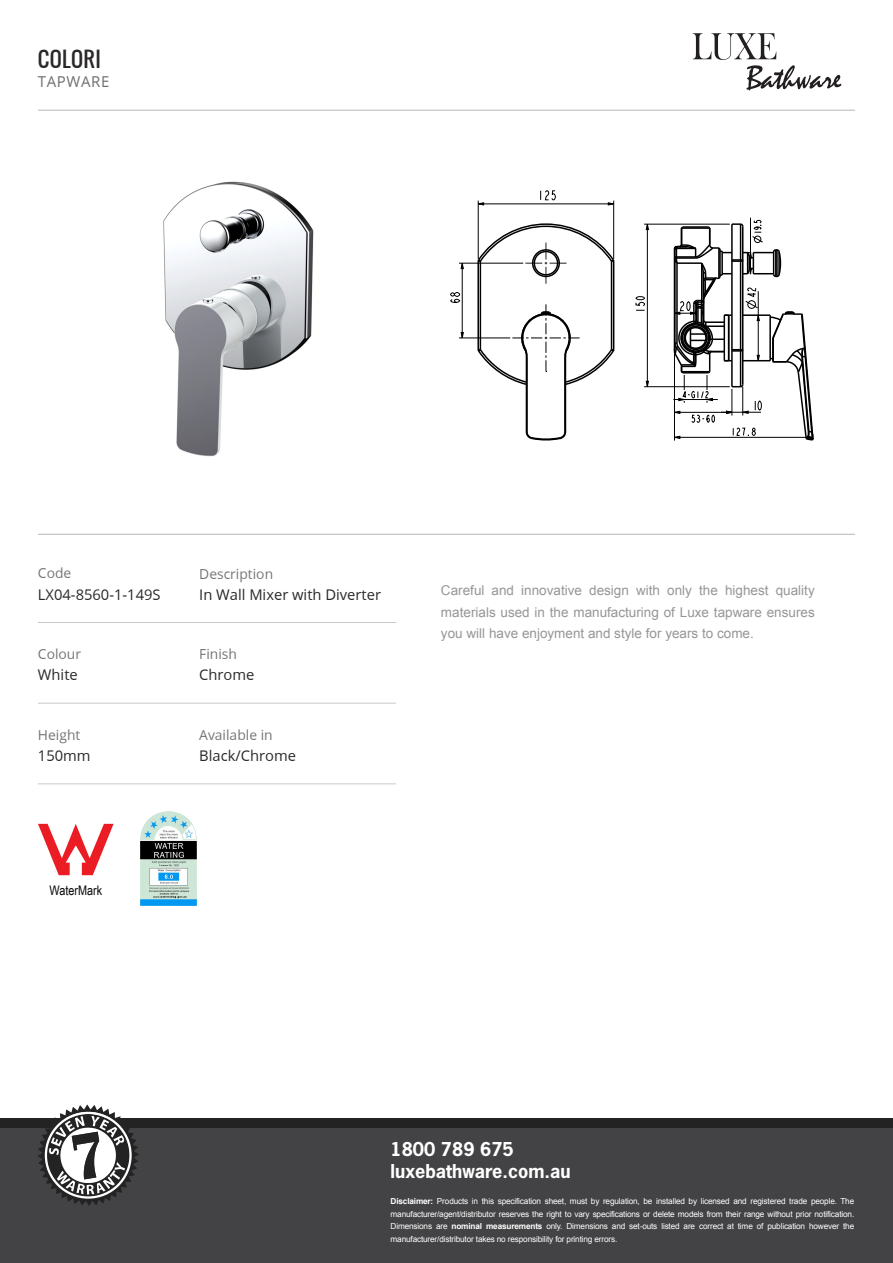
<style>
.page{position:relative;width:893px;height:1263px;background:#fff}
.page>*{position:absolute;margin:0;border:0;box-sizing:border-box;transform-origin:0 0}
.t1{font:21px "Oswald";letter-spacing:.02em;color:#2b2828}
.t2{font:700 18px/21.6px "News Gothic Std";color:#fff}
.t3{font:15px "Open Sans";letter-spacing:.04em;color:#707070}
.t4{font:14.7px "Open Sans";color:#2b2828}
.t5{font:13.8px "Open Sans";color:#757575}
.t6{font:13.5px/21.6px "Arial";color:#969696;text-align:justify}
.t7{font:13.2px "Arial Narrow";color:#060708}
.t8{font:8.25px/12.6px "Arial";letter-spacing:-.02em;color:#fff;text-align:justify}
.s1{font-weight:700}
</style>
<div class="page">
<hr style="left:38px;top:110px;width:817px;height:1px;background:#b5b5b5">
<hr style="left:38px;top:534px;width:817px;height:1px;background:#b5b5b5">
<hr style="left:38px;top:622px;width:358px;height:1px;background:#c9c9c9">
<hr style="left:38px;top:783px;width:358px;height:1px;background:#c9c9c9">
<hr style="left:38px;top:703px;width:358px;height:1px;background:#c9c9c9">
<svg style="left:38px;top:824px;width:76px;height:51px"></svg>
<img style="left:141px;top:811px;width:55px;height:94px">
<img style="left:163px;top:181px;width:151px;height:276px">
<svg style="left:540px;top:190px;width:16px;height:11px"></svg>
<svg style="left:607px;top:202px;width:8px;height:4px"></svg>
<svg style="left:477px;top:202px;width:7px;height:4px"></svg>
<svg style="left:450px;top:292px;width:11px;height:11px"></svg>
<svg style="left:460px;top:262px;width:4px;height:7px"></svg>
<svg style="left:460px;top:332px;width:4px;height:6px"></svg>
<svg style="left:635px;top:296px;width:11px;height:15px"></svg>
<svg style="left:645px;top:380px;width:4px;height:8px"></svg>
<svg style="left:645px;top:223px;width:4px;height:7px"></svg>
<hr style="left:477px;top:261px;width:2px;height:89px;background:#000">
<hr style="left:480px;top:261px;width:1px;height:89px;background:#000">
<hr style="left:526px;top:357px;width:2px;height:75px;background:#000">
<hr style="left:611px;top:261px;width:1px;height:89px;background:#000">
<hr style="left:613px;top:261px;width:1px;height:89px;background:#000">
<svg style="left:476px;top:223px;width:139px;height:61px"></svg>
<hr style="left:647px;top:224px;width:1px;height:163px;background:#000">
<hr style="left:644px;top:386px;width:86px;height:1px;background:#000">
<hr style="left:750px;top:218px;width:1px;height:56px;background:#000">
<hr style="left:644px;top:224px;width:86px;height:1px;background:#000">
<hr style="left:462px;top:263px;width:1px;height:75px;background:#000">
<hr style="left:478px;top:201px;width:1px;height:58px;background:#000">
<hr style="left:459px;top:338px;width:51px;height:1px;background:#000">
<hr style="left:613px;top:201px;width:1px;height:58px;background:#000">
<hr style="left:459px;top:263px;width:64px;height:1px;background:#000">
<hr style="left:478px;top:203px;width:136px;height:1px;background:#000">
<hr style="left:564px;top:357px;width:2px;height:75px;background:#000">
<svg style="left:672px;top:219px;width:142px;height:222px"></svg>
<svg style="left:476px;top:304px;width:139px;height:82px"></svg>
<svg style="left:525px;top:430px;width:42px;height:11px"></svg>
<svg style="left:693px;top:33px;width:148px;height:57px"></svg>
<div style="left:0;top:1127px;width:893px;height:136px;background:#434244"></div>
<div style="left:0;top:1118px;width:893px;height:9px;background:#232323"></div>
<svg style="left:38px;top:1104px;width:101px;height:102px"></svg>
<h1 class="t1" style="left:38px;top:44px;width:64px">COLORI</h1>
<h3 class="t3" style="left:38px;top:73px;width:73px">TAPWARE</h3>
<h3 class="t5" style="left:38px;top:565px;width:35px">Code</h3>
<h3 class="t4" style="left:38px;top:587px;width:124px">LX04-8560-1-149S</h3>
<h3 class="t5" style="left:38px;top:646px;width:45px">Colour</h3>
<h3 class="t4" style="left:38px;top:667px;width:41px">White</h3>
<h3 class="t5" style="left:199px;top:566px;width:75px">Description</h3>
<h3 class="t4" style="left:199px;top:587px;width:183px">In Wall Mixer with Diverter</h3>
<h3 class="t5" style="left:199px;top:646px;width:39px">Finish</h3>
<h3 class="t4" style="left:199px;top:667px;width:57px">Chrome</h3>
<h3 class="t5" style="left:38px;top:727px;width:44px">Height</h3>
<h3 class="t5" style="left:199px;top:727px;width:75px">Available in</h3>
<h3 class="t4" style="left:38px;top:747px;width:54px">150mm</h3>
<h3 class="t4" style="left:199px;top:747px;width:98px">Black/Chrome</h3>
<h3 class="t7" style="left:50px;top:881px;width:54px">WaterMark</h3>
<h3 class="t6" style="left:441px;top:580px;width:375px">Careful and innovative design with only the highest quality materials used in the manufacturing of Luxe tapware ensures you will have enjoyment and style for years to come.</h3>
<h2 class="t2" style="left:391px;top:1138px;width:182px">1800 789 675 luxebathware.com.au</h2>
<p class="t8" style="left:391px;top:1195px;width:465px"><span class="s1">Disclaimer:</span> Products in this specification sheet, must by regulation, be installed by licensed and registered trade people. The manufacturer/agent/distributor reserves the right to vary specifications or delete models from their range without prior notification.<br>Dimensions are <span class="s1">nominal measurements</span> only. Dimensions and set-outs listed are correct at time of publication however the manufacturer/distributor takes no responsibility for printing errors.</p>
</div>
